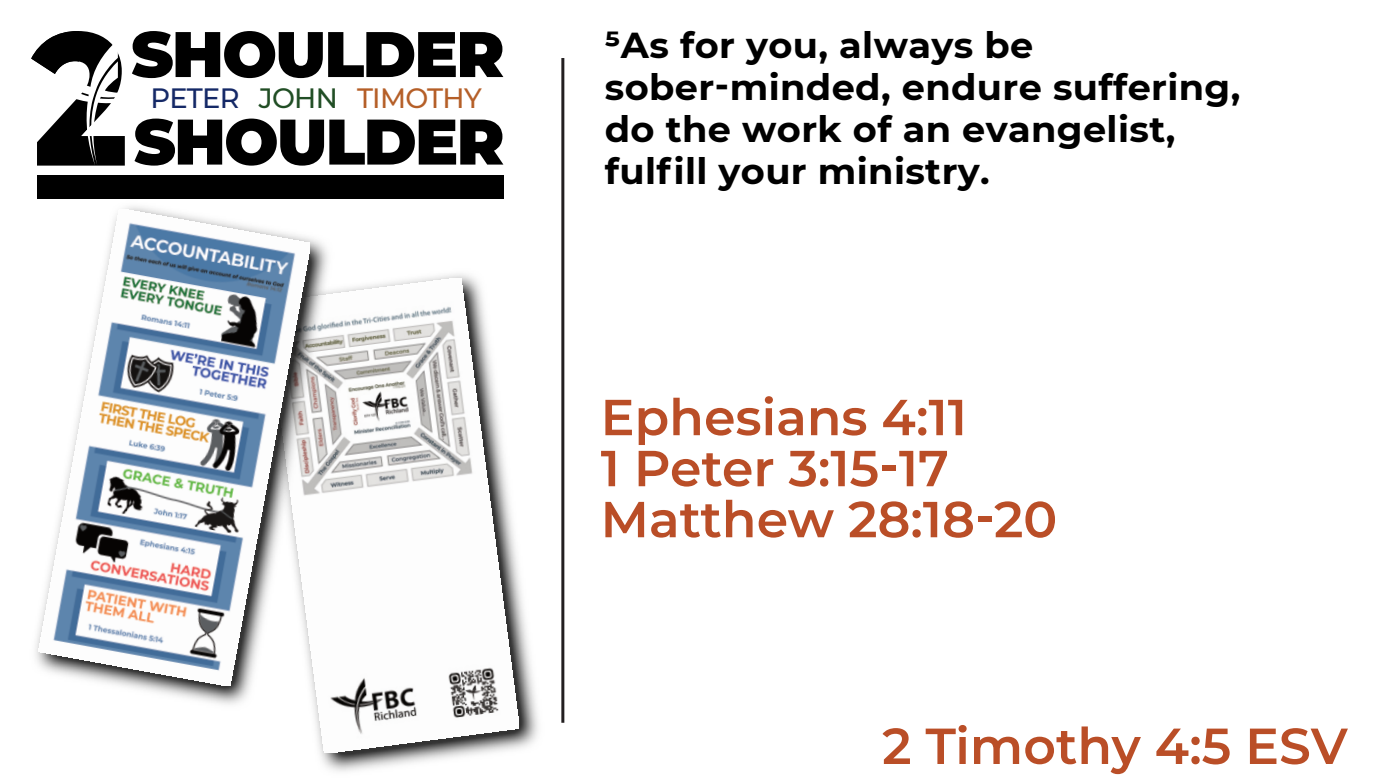
<style>
.page{position:relative;width:1383px;height:778px;background:#fff}
.page>*{position:absolute;margin:0;border:0;box-sizing:border-box;transform-origin:0 0}
.t1{font:800 188.4px "Montserrat";color:#000;scale:.86 1}
.t2{font:900 64.2px "Montserrat";letter-spacing:-.025em;color:#000}
.t3{font:600 50.4px/51px "Montserrat";color:#ba4e27}
.t4{font:700 36px/42px "Montserrat";letter-spacing:.01em;color:#000}
.t5{font:500 27.9px "Montserrat";letter-spacing:-.025em;color:#b55f28}
.s1{color:#152967}
.s2{color:#214e25}
</style>
<div class="page">
<div style="left:37px;top:176px;width:466px;height:23px;background:#000"></div>
<hr style="left:561px;top:59px;width:3px;height:662px;background:#231f20">
<img style="left:320px;top:274px;width:218px;height:498px">
<img style="left:314px;top:277px;width:205px;height:475px">
<img style="left:35px;top:206px;width:300px;height:504px">
<img style="left:38px;top:209px;width:272px;height:476px">
<h1 class="t1" style="left:32px;top:-17px;width:114px">2</h1>
<p class="t4" style="left:605px;top:24px;width:637px">⁵As for you, always be sober-minded, endure suffering, do the work of an evangelist, fulfill your ministry.</p>
<h2 class="t2" style="left:131px;top:15px;width:375px">SHOULDER</h2>
<p class="t5" style="left:151px;top:81px;width:332px"><span class="s1">PETER</span> <span class="s2">JOHN</span> TIMOTHY</p>
<h2 class="t2" style="left:134px;top:102px;width:372px">SHOULDER</h2>
<h3 class="t3" style="left:600px;top:391px;width:458px">Ephesians 4:11<br>1 Peter 3:15-17<br>Matthew 28:18-20</h3>
<h3 class="t3" style="left:882px;top:720px;width:467px">2 Timothy 4:5 ESV</h3>
</div>
